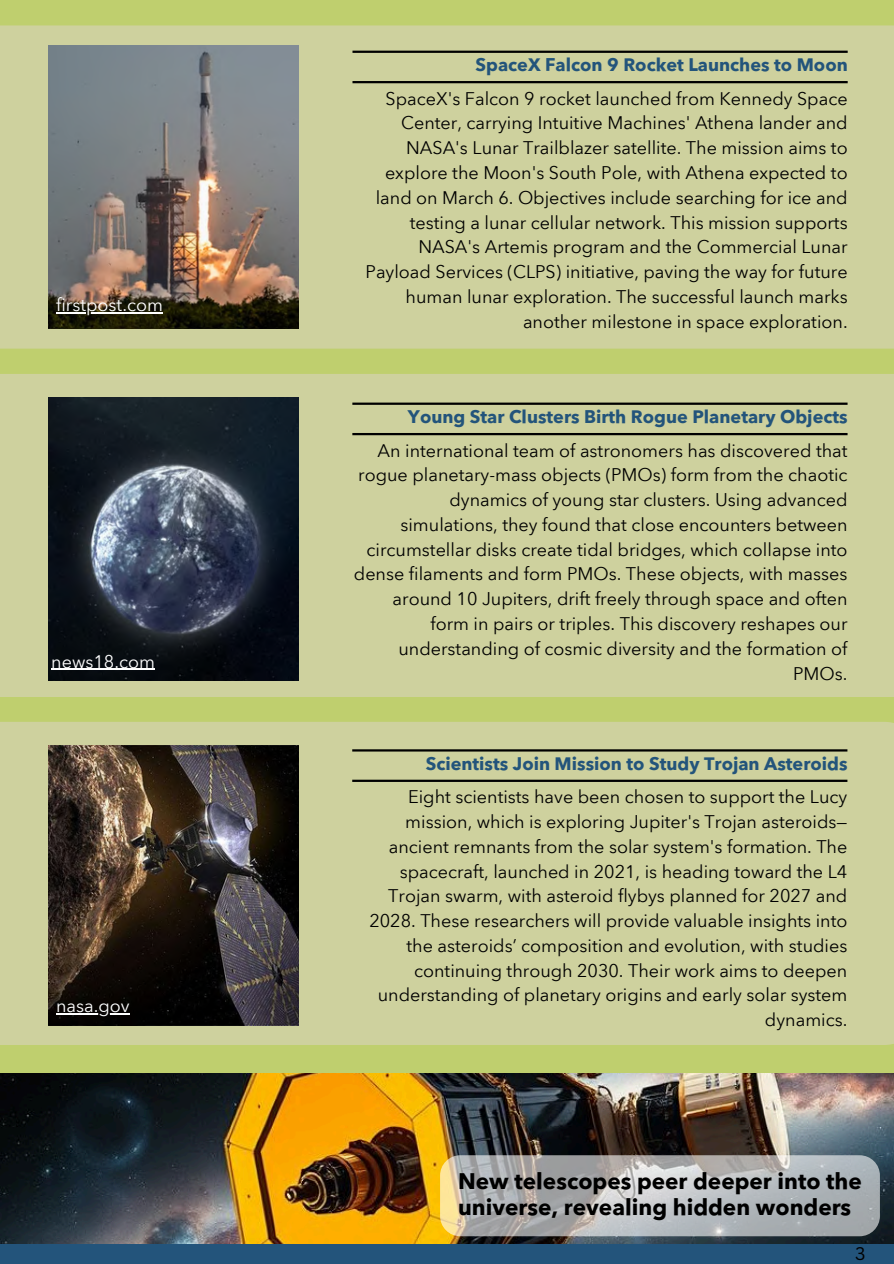
<style>
.page{position:relative;width:894px;height:1264px;background:#fff}
.page>*{position:absolute;margin:0;border:0;box-sizing:border-box;transform-origin:0 0}
.t1{font:700 22.5px/25.8px "Avenir Next Arabic";color:#000}
.t2{font:18px/24.8px "Avenir Next Arabic";color:#000;text-align:right}
.t3{font:700 18px "Avenir Next Arabic";color:#23547b}
.t4{font:18px "Avenir Next Arabic";color:#fff}
.t5{font:17.85px "Canva Sans";color:#000}
</style>
<div class="page">
<div style="left:0;top:0;width:893px;height:1263px;background:#bfcf6e"></div>
<div style="left:0;top:25px;width:893px;height:323px;background:#ced19e"></div>
<div style="left:0;top:374px;width:893px;height:323px;background:#ced19e"></div>
<div style="left:0;top:722px;width:893px;height:322px;background:#ced19e"></div>
<div style="left:0;top:1243px;width:893px;height:20px;background:#23547b"></div>
<hr style="left:352px;top:81px;width:495px;height:2px;background:#000">
<hr style="left:352px;top:51px;width:495px;height:2px;background:#000">
<hr style="left:352px;top:433px;width:495px;height:2px;background:#000">
<hr style="left:352px;top:402px;width:495px;height:3px;background:#000">
<hr style="left:352px;top:779px;width:495px;height:3px;background:#000">
<hr style="left:352px;top:749px;width:495px;height:2px;background:#000">
<img style="left:48px;top:46px;width:250px;height:282px">
<img style="left:48px;top:745px;width:250px;height:280px">
<img style="left:0;top:1073px;width:893px;height:169px">
<img style="left:48px;top:397px;width:250px;height:284px">
<hr style="left:56px;top:312px;width:107px;height:1px;background:#fff">
<hr style="left:51px;top:669px;width:104px;height:1px;background:#fff">
<hr style="left:56px;top:1013px;width:74px;height:1px;background:#fff">
<div style="left:440px;top:1155px;width:439px;height:81px;background:#fff;border-radius:20px;opacity:.6"></div>
<p class="t4" style="left:56px;top:294px;width:108px">firstpost.com</p>
<p class="t4" style="left:51px;top:651px;width:105px">news18.com</p>
<h2 class="t4" style="left:56px;top:995px;width:75px">nasa.gov</h2>
<p class="t3" style="left:475px;top:54px;width:373px">SpaceX Falcon 9 Rocket Launches to Moon</p>
<p class="t2" style="left:365px;top:86px;width:483px">SpaceX's Falcon 9 rocket launched from Kennedy Space Center, carrying Intuitive Machines' Athena lander and NASA's Lunar Trailblazer satellite. The mission aims to explore the Moon's South Pole, with Athena expected to land on March 6. Objectives include searching for ice and testing a lunar cellular network. This mission supports NASA's Artemis program and the Commercial Lunar Payload Services (CLPS) initiative, paving the way for future human lunar exploration. The successful launch marks another milestone in space exploration.</p>
<h2 class="t3" style="left:408px;top:406px;width:441px">Young Star Clusters Birth Rogue Planetary Objects</h2>
<p class="t2" style="left:354px;top:438px;width:495px">An international team of astronomers has discovered that rogue planetary-mass objects (PMOs) form from the chaotic dynamics of young star clusters. Using advanced simulations, they found that close encounters between circumstellar disks create tidal bridges, which collapse into dense filaments and form PMOs. These objects, with masses around 10 Jupiters, drift freely through space and often form in pairs or triples. This discovery reshapes our understanding of cosmic diversity and the formation of PMOs.</p>
<p class="t3" style="left:425px;top:752px;width:423px">Scientists Join Mission to Study Trojan Asteroids</p>
<p class="t2" style="left:369px;top:784px;width:479px">Eight scientists have been chosen to support the Lucy mission, which is exploring Jupiter's Trojan asteroids— ancient remnants from the solar system's formation. The spacecraft, launched in 2021, is heading toward the L4<br>Trojan swarm, with asteroid flybys planned for 2027 and 2028. These researchers will provide valuable insights into the asteroids’ composition and evolution, with studies continuing through 2030. Their work aims to deepen understanding of planetary origins and early solar system dynamics.</p>
<p class="t1" style="left:458px;top:1168px;width:405px">New telescopes peer deeper into the universe, revealing hidden wonders</p>
<p class="t5" style="left:854px;top:1241px;width:12px">3</p>
</div>
